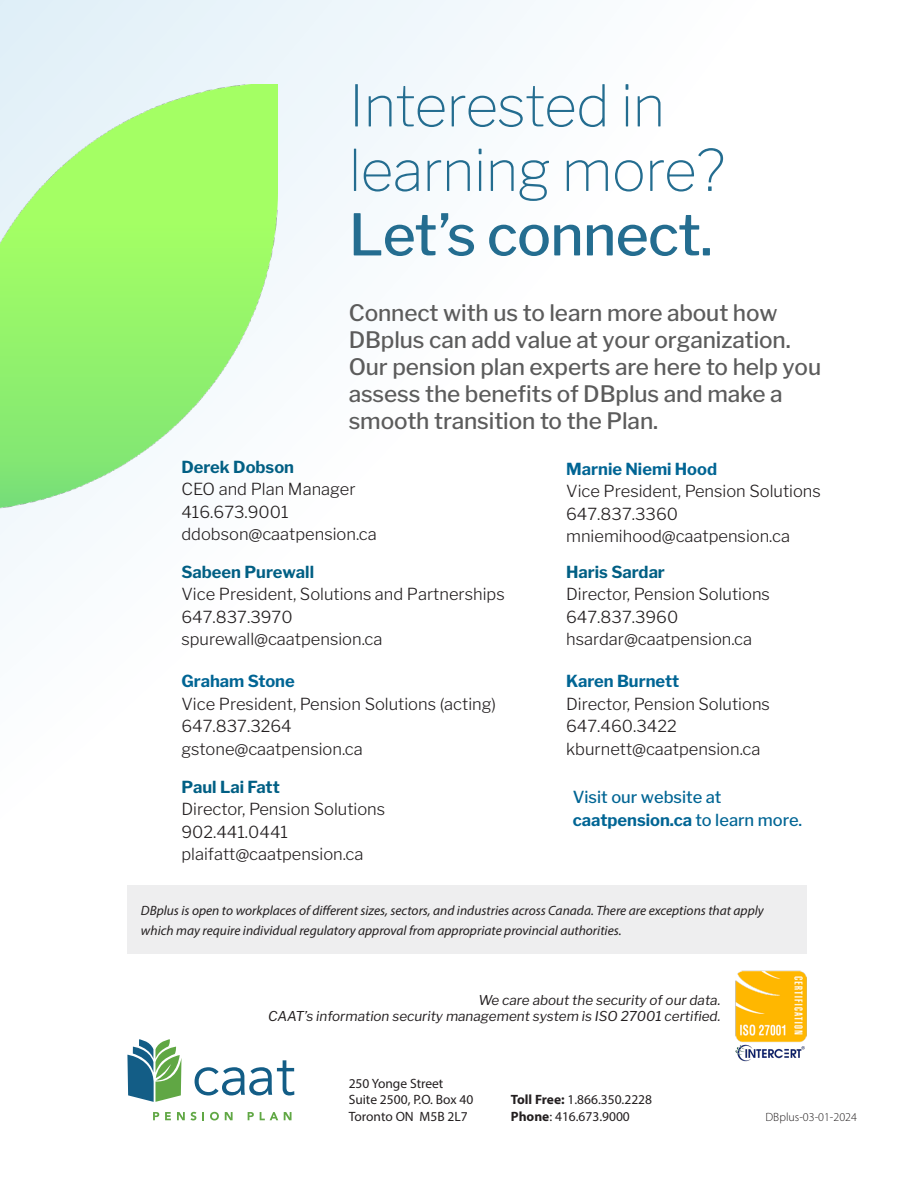
<style>
.page{position:relative;width:918px;height:1188px;background:#fff}
.page>*{position:absolute;margin:0;border:0;box-sizing:border-box;transform-origin:0 0}
.t1{font:100 57px/64.5px "Libre Franklin";letter-spacing:-.015em;color:#246d90}
.Subtitle{font:500 22.65px/27px "Libre Franklin";letter-spacing:-.005em;color:#5c5c5c}
.t2{font:300 16.5px "Libre Franklin";color:#231f20}
.t3{font:700 16.5px "Libre Franklin";color:#015f84}
.t4{font:500 16.5px/22.5px "Libre Franklin";color:#006594}
.t5{font:700 16.5px "Libre Franklin";color:#006594}
.Body_Text{font:italic 13.5px/19.5px "Myriad Pro";color:#231f20}
.t6{font:italic 13.5px/16.2px "Libre Franklin";color:#231f20;text-align:right}
.t7{font:13.5px/16.5px "Myriad Pro";color:#231f20}
.t8{font:300 12px "Myriad Pro";color:#231f20}
.s1{font-weight:500}
.s2{font-weight:700}
</style>
<div class="page">
<svg style="left:0;top:0;width:536px;height:583px"></svg>
<svg style="left:195px;top:1060px;width:99px;height:36px"></svg>
<svg style="left:153px;top:1112px;width:6px;height:8px"></svg>
<svg style="left:165px;top:1112px;width:6px;height:8px"></svg>
<svg style="left:177px;top:1112px;width:19px;height:8px"></svg>
<svg style="left:202px;top:1112px;width:2px;height:8px"></svg>
<svg style="left:210px;top:1112px;width:9px;height:8px"></svg>
<svg style="left:225px;top:1112px;width:8px;height:8px"></svg>
<svg style="left:248px;top:1112px;width:6px;height:8px"></svg>
<svg style="left:260px;top:1112px;width:18px;height:8px"></svg>
<svg style="left:284px;top:1112px;width:8px;height:8px"></svg>
<svg style="left:127px;top:1039px;width:54px;height:63px"></svg>
<img style="left:0;top:84px;width:278px;height:427px">
<div style="left:127px;top:886px;width:680px;height:68px;background:#eeeeef"></div>
<img style="left:735px;top:970px;width:72px;height:92px">
<h1 class="t1" style="left:349px;top:73px;width:378px">Interested in learning more?<br><span class="s1">Let’s connect.</span></h1>
<p class="Subtitle" style="left:349px;top:299px;width:474px">Connect with us to learn more about how DBplus can add value at your organization.<br>Our pension plan experts are here to help you assess the benefits of DBplus and make a smooth transition to the Plan.</p>
<p class="t3" style="left:181px;top:457px;width:114px">Derek Dobson</p>
<p class="t2" style="left:181px;top:479px;width:176px">CEO and Plan Manager</p>
<p class="t2" style="left:181px;top:502px;width:109px">416.673.9001</p>
<p class="t2" style="left:181px;top:524px;width:197px">ddobson@caatpension.ca</p>
<p class="t3" style="left:181px;top:562px;width:134px">Sabeen Purewall</p>
<p class="t2" style="left:181px;top:584px;width:325px">Vice President, Solutions and Partnerships</p>
<p class="t2" style="left:181px;top:607px;width:113px">647.837.3970</p>
<p class="t2" style="left:181px;top:629px;width:202px">spurewall@caatpension.ca</p>
<p class="t5" style="left:181px;top:671px;width:115px">Graham Stone</p>
<p class="t2" style="left:181px;top:694px;width:316px">Vice President, Pension Solutions (acting)</p>
<p class="t2" style="left:181px;top:716px;width:112px">647.837.3264</p>
<p class="t2" style="left:181px;top:739px;width:183px">gstone@caatpension.ca</p>
<p class="t3" style="left:181px;top:777px;width:100px">Paul Lai Fatt</p>
<p class="t2" style="left:181px;top:800px;width:205px">Director, Pension Solutions</p>
<p class="t2" style="left:181px;top:822px;width:108px">902.441.0441</p>
<p class="t2" style="left:181px;top:845px;width:184px">plaifatt@caatpension.ca</p>
<p class="t5" style="left:566px;top:459px;width:152px">Marnie Niemi Hood</p>
<p class="t2" style="left:566px;top:481px;width:256px">Vice President, Pension Solutions</p>
<p class="t2" style="left:566px;top:504px;width:113px">647.837.3360</p>
<p class="t2" style="left:566px;top:526px;width:225px">mniemihood@caatpension.ca</p>
<p class="t3" style="left:566px;top:562px;width:100px">Haris Sardar</p>
<p class="t2" style="left:566px;top:584px;width:205px">Director, Pension Solutions</p>
<p class="t2" style="left:566px;top:607px;width:114px">647.837.3960</p>
<p class="t2" style="left:566px;top:629px;width:187px">hsardar@caatpension.ca</p>
<p class="t5" style="left:566px;top:671px;width:115px">Karen Burnett</p>
<p class="t2" style="left:566px;top:694px;width:205px">Director, Pension Solutions</p>
<p class="t2" style="left:566px;top:716px;width:112px">647.460.3422</p>
<p class="t2" style="left:566px;top:739px;width:196px">kburnett@caatpension.ca</p>
<p class="t4" style="left:573px;top:786px;width:231px">Visit our website at <span class="s2">caatpension.ca</span> to learn more.</p>
<p class="Body_Text" style="left:141px;top:901px;width:624px">DBplus is open to workplaces of different sizes, sectors, and industries across Canada. There are exceptions that apply which may require individual regulatory approval from appropriate provincial authorities.</p>
<p class="t6" style="left:268px;top:992px;width:454px">We care about the security of our data.<br>CAAT’s information security management system is ISO 27001 certified.</p>
<p class="t7" style="left:349px;top:1075px;width:96px">250 Yonge Street</p>
<p class="t7" style="left:349px;top:1091px;width:126px">Suite 2500, P.O. Box 40<br>Toronto ON M5B 2L7</p>
<p class="t7" style="left:511px;top:1091px;width:143px"><span class="s2">Toll Free:</span> 1.866.350.2228<br><span class="s2">Phone</span>: 416.673.9000</p>
<p class="t8" style="left:766px;top:1109px;width:93px">DBplus-03-01-2024</p>
</div>
